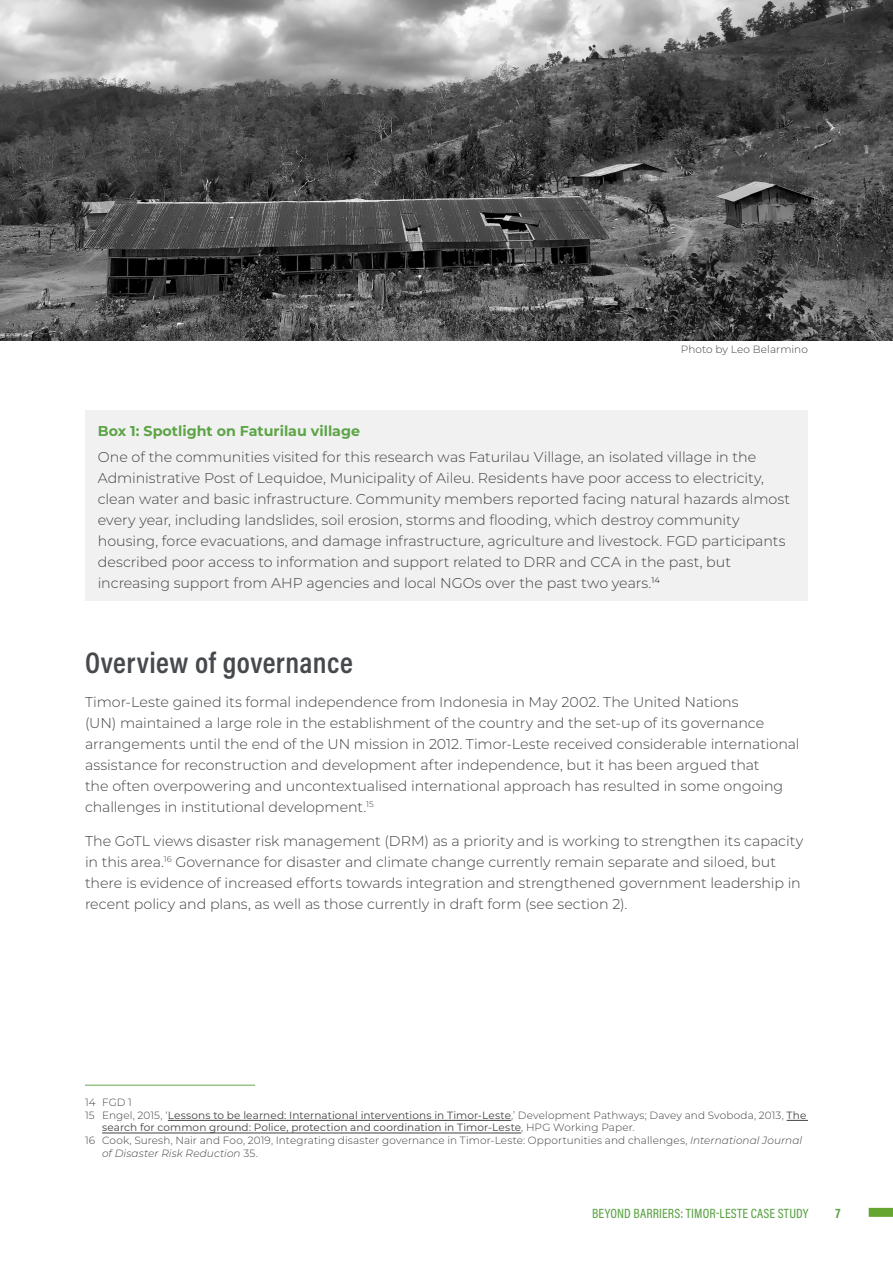
<style>
.page{position:relative;width:893px;height:1263px;background:#fff}
.page>*{position:absolute;margin:0;border:0;box-sizing:border-box;transform-origin:0 0}
.t1{font:600 30px "Acumin Pro Cond";letter-spacing:.015em;color:#46494d}
.t2{font:300 14.25px/21px "Montserrat";letter-spacing:-.005em;color:#414042}
.t3{font:700 14.25px "Montserrat";color:#5ca445}
.t4{font:500 13.5px "Acumin Pro Cond";letter-spacing:.01em;color:#5ca445}
.t5{font:700 13.5px "Acumin Pro Cond";color:#5ca445}
.t6{font:10.5px "Montserrat";letter-spacing:.01em;color:#414042}
.t7{font:300 10.5px "Montserrat";letter-spacing:.01em;color:#414042}
.t8{font:italic 300 10.5px "Montserrat";letter-spacing:.01em;color:#414042}
.s1{font-weight:300}
.s2{font-style:italic}
.s3{font-style:normal}
</style>
<div class="page">
<div style="left:869px;top:1208px;width:24px;height:9px;background:#66a630"></div>
<div style="left:85px;top:410px;width:723px;height:190px;background:#f1f1f2"></div>
<hr style="left:85px;top:1085px;width:170px;height:1px;background:#5faa4c">
<hr style="left:168px;top:1120px;width:343px;height:1px;background:#414042">
<svg style="left:787px;top:1120px;width:21px;height:1px"></svg>
<hr style="left:102px;top:1133px;width:419px;height:1px;background:#414042">
<img style="left:0;top:0;width:893px;height:340px">
<p class="t7" style="left:681px;top:342px;width:129px">Photo by Leo Belarmino</p>
<p class="t3" style="left:98px;top:421px;width:264px">Box 1: Spotlight on Faturilau village</p>
<p class="t2" style="left:98px;top:446px;width:694px">One of the communities visited for this research was Faturilau Village, an isolated village in the Administrative Post of Lequidoe, Municipality of Aileu. Residents have poor access to electricity, clean water and basic infrastructure. Community members reported facing natural hazards almost every year, including landslides, soil erosion, storms and flooding, which destroy community housing, force evacuations, and damage infrastructure, agriculture and livestock. FGD participants described poor access to information and support related to DRR and CCA in the past, but increasing support from AHP agencies and local NGOs over the past two years.<sup>14</sup></p>
<h1 class="t1" style="left:85px;top:643px;width:269px">Overview of governance</h1>
<p class="t2" style="left:85px;top:691px;width:716px">Timor-Leste gained its formal independence from Indonesia in May 2002. The United Nations<br>(UN) maintained a large role in the establishment of the country and the set-up of its governance arrangements until the end of the UN mission in 2012. Timor-Leste received considerable international assistance for reconstruction and development after independence, but it has been argued that<br>the often overpowering and uncontextualised international approach has resulted in some ongoing challenges in institutional development.<sup>15</sup></p>
<p class="t2" style="left:85px;top:829px;width:720px">The GoTL views disaster risk management (DRM) as a priority and is working to strengthen its capacity in this area.<sup>16</sup> Governance for disaster and climate change currently remain separate and siloed, but there is evidence of increased efforts towards integration and strengthened government leadership in recent policy and plans, as well as those currently in draft form (see section 2).</p>
<p class="t7" style="left:85px;top:1095px;width:48px">14 FGD 1</p>
<p class="t6" style="left:85px;top:1108px;width:723px"><span class="s1">15 Engel, 2015, ‘</span>Lessons to be learned: International interventions in Timor-Leste<span class="s1">,’ Development Pathways; Davey and Svoboda, 2013,</span> The</p>
<p class="t6" style="left:102px;top:1120px;width:534px">search for common ground: Police, protection and coordination in Timor-Leste<span class="s1">, HPG Working Paper.</span></p>
<p class="t7" style="left:85px;top:1133px;width:719px">16 Cook, Suresh, Nair and Foo, 2019, Integrating disaster governance in Timor-Leste: Opportunities and challenges, <span class="s2">International Journal</span></p>
<p class="t8" style="left:102px;top:1146px;width:157px">of Disaster Risk Reduction <span class="s3">35.</span></p>
<p class="t4" style="left:592px;top:1204px;width:218px">BEYOND BARRIERS: TIMOR-LESTE CASE STUDY</p>
<p class="t5" style="left:835px;top:1204px;width:7px">7</p>
</div>
